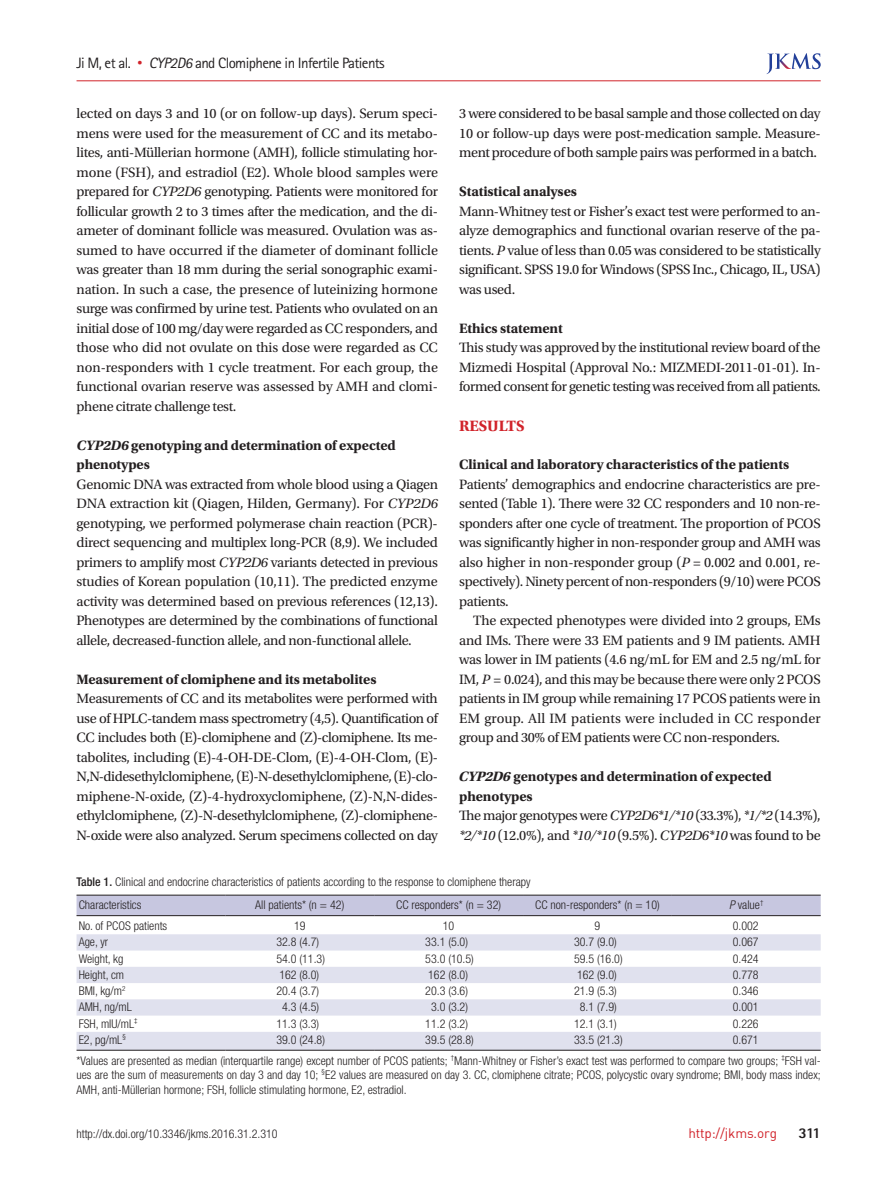
<style>
.page{position:relative;width:893px;height:1191px;background:#fff}
.page>*{position:absolute;margin:0;border:0;box-sizing:border-box;transform-origin:0 0}
.본문-대제목{font:700 15.75px "Utopia Std";letter-spacing:-.01em;color:#d1232a}
.하시라{font:15px "Rotis Sans Serif Std";letter-spacing:-.04em;color:#231f20}
.t1{font:800 15px "Rotis Sans Serif Std";color:#231f20}
.본문{font:14.25px/19.5px "Utopia Std";letter-spacing:-.03em;color:#231f20;text-align:justify}
.본문-중제목{font:700 14.25px/19.5px "Utopia Std";letter-spacing:-.01em;color:#231f20}
.t2{font:13.5px "Dinreg";letter-spacing:-.01em;color:#d1232a}
.표_본문{font:300 condensed 12px/14.4px "Helvetica Neue LT Std";color:#231f20;text-align:justify}
.표_그림_캡션{font:300 condensed 12px "Helvetica Neue LT Std";color:#231f20}
.s1{font-family:"Dotum";color:#d1232a}
.s2{font-style:italic}
.s3{font-weight:500}
</style>
<div class="page">
<hr style="left:77px;top:80px;width:744px;height:1px;background:#d1232a">
<svg style="left:766px;top:53px;width:55px;height:21px"></svg>
<div style="left:77px;top:896px;width:744px;height:19px;background:#c7c7e0"></div>
<svg style="left:77px;top:934px;width:744px;height:116px;fill:#e0e1ee"></svg>
<hr style="left:77px;top:895px;width:148px;height:1px;background:#231f20">
<hr style="left:225px;top:895px;width:149px;height:1px;background:#231f20">
<hr style="left:374px;top:895px;width:149px;height:1px;background:#231f20">
<hr style="left:523px;top:895px;width:149px;height:1px;background:#231f20">
<hr style="left:672px;top:895px;width:149px;height:1px;background:#231f20">
<hr style="left:77px;top:915px;width:148px;height:1px;background:#231f20">
<hr style="left:225px;top:915px;width:149px;height:1px;background:#231f20">
<hr style="left:374px;top:915px;width:149px;height:1px;background:#231f20">
<hr style="left:523px;top:915px;width:149px;height:1px;background:#231f20">
<hr style="left:672px;top:915px;width:149px;height:1px;background:#231f20">
<hr style="left:77px;top:1050px;width:148px;height:1px;background:#231f20">
<hr style="left:225px;top:1050px;width:149px;height:1px;background:#231f20">
<hr style="left:374px;top:1050px;width:149px;height:1px;background:#231f20">
<hr style="left:523px;top:1050px;width:149px;height:1px;background:#231f20">
<hr style="left:672px;top:1050px;width:149px;height:1px;background:#231f20">
<p class="하시라" style="left:77px;top:54px;width:310px">Ji M, et al. <span class="s1">•</span> <span class="s2">CYP2D6</span> and Clomiphene in Infertile Patients</p>
<p class="본문" style="left:77px;top:104px;width:363px">lected on days 3 and 10 (or on follow-up days). Serum speci&shy;mens were used for the measurement of CC and its metabo&shy;lites, anti-Müllerian hormone (AMH), follicle stimulating hor&shy;mone (FSH), and estradiol (E2). Whole blood samples were prepared for <span class="s2">CYP2D6</span> genotyping. Patients were monitored for follicular growth 2 to 3 times after the medication, and the di&shy;ameter of dominant follicle was measured. Ovulation was as&shy;sumed to have occurred if the diameter of dominant follicle was greater than 18 mm during the serial sonographic exami&shy;nation. In such a case, the presence of luteinizing hormone surge was confirmed by urine test. Patients who ovulated on an initial dose of 100 mg/day were regarded as CC responders, and those who did not ovulate on this dose were regarded as CC non-responders with 1 cycle treatment. For each group, the functional ovarian reserve was assessed by AMH and clomi&shy;phene citrate challenge test.</p>
<p class="본문-중제목" style="left:77px;top:435px;width:321px"><span class="s2">CYP2D6</span> genotyping and determination of expected phenotypes</p>
<p class="본문" style="left:77px;top:474px;width:363px">Genomic DNA was extracted from whole blood using a Qiagen DNA extraction kit (Qiagen, Hilden, Germany). For <span class="s2">CYP2D6 </span>genotyping, we performed polymerase chain reaction (PCR)- direct sequencing and multiplex long-PCR (8,9). We included primers to amplify most <span class="s2">CYP2D6</span> variants detected in previous studies of Korean population (10,11). The predicted enzyme activity was determined based on previous references (12,13).<br>Phenotypes are determined by the combinations of functional allele, decreased-function allele, and non-functional allele.</p>
<p class="본문-중제목" style="left:77px;top:669px;width:301px">Measurement of clomiphene and its metabolites</p>
<p class="본문" style="left:77px;top:689px;width:363px">Measurements of CC and its metabolites were performed with use of HPLC-tandem mass spectrometry (4,5). Quantification of CC includes both (E)-clomiphene and (Z)-clomiphene. Its me&shy;tabolites, including (E)-4-OH-DE-Clom, (E)-4-OH-Clom, (E)- N,N-didesethylclomiphene, (E)-N-desethylclomiphene, (E)-clo&shy;miphene-N-oxide, (Z)-4-hydroxyclomiphene, (Z)-N,N-dides&shy;ethylclomiphene, (Z)-N-desethylclomiphene, (Z)-clomiphene-N-oxide were also analyzed. Serum specimens collected on day</p>
<p class="본문" style="left:459px;top:104px;width:363px">3 were considered to be basal sample and those collected on day 10 or follow-up days were post-medication sample. Measure&shy;ment procedure of both sample pairs was performed in a batch.</p>
<p class="본문-중제목" style="left:459px;top:182px;width:119px">Statistical analyses</p>
<p class="본문" style="left:459px;top:201px;width:363px">Mann-Whitney test or Fisher’s exact test were performed to an&shy;alyze demographics and functional ovarian reserve of the pa&shy;tients. <span class="s2">P</span> value of less than 0.05 was considered to be statistically significant. SPSS 19.0 for Windows (SPSS Inc., Chicago, IL, USA) was used.</p>
<p class="본문-중제목" style="left:459px;top:318px;width:105px">Ethics statement</p>
<p class="본문" style="left:459px;top:338px;width:363px">This study was approved by the institutional review board of the Mizmedi Hospital (Approval No.: MIZMEDI-2011-01-01). In&shy;formed consent for genetic testing was received from all patients.</p>
<p class="본문-대제목" style="left:459px;top:417px;width:67px">RESULTS</p>
<p class="본문-중제목" style="left:459px;top:455px;width:331px">Clinical and laboratory characteristics of the patients</p>
<p class="본문" style="left:459px;top:474px;width:363px">Patients’ demographics and endocrine characteristics are pre&shy;sented (Table 1). There were 32 CC responders and 10 non-re&shy;sponders after one cycle of treatment. The proportion of PCOS was significantly higher in non-responder group and AMH was also higher in non-responder group (<span class="s2">P</span> = 0.002 and 0.001, re&shy;spectively). Ninety percent of non-responders (9/10) were PCOS patients.</p>
<p class="본문" style="left:459px;top:611px;width:363px;text-indent:14px">The expected phenotypes were divided into 2 groups, EMs and IMs. There were 33 EM patients and 9 IM patients. AMH was lower in IM patients (4.6 ng/mL for EM and 2.5 ng/mL for IM, <span class="s2">P</span> = 0.024), and this may be because there were only 2 PCOS patients in IM group while remaining 17 PCOS patients were in EM group. All IM patients were included in CC responder group and 30% of EM patients were CC non-responders.</p>
<p class="본문-중제목" style="left:458px;top:767px;width:315px"><span class="s2">CYP2D6</span> genotypes and determination of expected phenotypes</p>
<p class="본문" style="left:459px;top:806px;width:363px">The major genotypes were <span class="s2">CYP2D6*1/*10</span> (33.3%), <span class="s2">*1/*2</span> (14.3%), <span class="s2">*2/*10</span> (12.0%), and <span class="s2">*10/*10</span> (9.5%). <span class="s2">CYP2D6*10</span> was found to be</p>
<p class="표_그림_캡션" style="left:77px;top:875px;width:456px"><span class="s3">Table 1.</span> Clinical and endocrine characteristics of patients according to the response to clomiphene therapy</p>
<p class="표_본문" style="left:79px;top:897px;width:64px">Characteristics</p>
<p class="표_본문" style="left:255px;top:897px;width:91px">All patients* (n = 42)</p>
<p class="표_본문" style="left:396px;top:897px;width:106px">CC responders* (n = 32)</p>
<p class="표_본문" style="left:535px;top:897px;width:126px">CC non-responders* (n = 10)</p>
<p class="표_본문" style="left:729px;top:897px;width:36px"><span class="s2">P</span> value<sup>†</sup></p>
<p class="표_본문" style="left:79px;top:918px;width:90px">No. of PCOS patients</p>
<p class="표_본문" style="left:294px;top:918px;width:13px">19</p>
<p class="표_본문" style="left:443px;top:918px;width:13px">10</p>
<p class="표_본문" style="left:595px;top:918px;width:7px">9</p>
<p class="표_본문" style="left:733px;top:918px;width:27px">0.002</p>
<p class="표_본문" style="left:79px;top:934px;width:31px">Age, yr</p>
<p class="표_본문" style="left:276px;top:934px;width:44px">32.8 (4.7)</p>
<p class="표_본문" style="left:425px;top:934px;width:44px">33.1 (5.0)</p>
<p class="표_본문" style="left:574px;top:934px;width:44px">30.7 (9.0)</p>
<p class="표_본문" style="left:733px;top:934px;width:27px">0.067</p>
<p class="표_본문" style="left:79px;top:951px;width:46px">Weight, kg</p>
<p class="표_본문" style="left:276px;top:951px;width:50px">54.0 (11.3)</p>
<p class="표_본문" style="left:425px;top:951px;width:50px">53.0 (10.5)</p>
<p class="표_본문" style="left:574px;top:951px;width:50px">59.5 (16.0)</p>
<p class="표_본문" style="left:733px;top:951px;width:27px">0.424</p>
<p class="표_본문" style="left:79px;top:967px;width:47px">Height, cm</p>
<p class="표_본문" style="left:279px;top:967px;width:41px">162 (8.0)</p>
<p class="표_본문" style="left:428px;top:967px;width:41px">162 (8.0)</p>
<p class="표_본문" style="left:577px;top:967px;width:41px">162 (9.0)</p>
<p class="표_본문" style="left:733px;top:967px;width:27px">0.778</p>
<p class="표_본문" style="left:79px;top:983px;width:48px">BMI, kg/m<sup>2</sup></p>
<p class="표_본문" style="left:276px;top:983px;width:44px">20.4 (3.7)</p>
<p class="표_본문" style="left:425px;top:983px;width:44px">20.3 (3.6)</p>
<p class="표_본문" style="left:574px;top:983px;width:44px">21.9 (5.3)</p>
<p class="표_본문" style="left:733px;top:983px;width:27px">0.346</p>
<p class="표_본문" style="left:79px;top:1000px;width:55px">AMH, ng/mL</p>
<p class="표_본문" style="left:282px;top:1000px;width:39px">4.3 (4.5)</p>
<p class="표_본문" style="left:431px;top:1000px;width:39px">3.0 (3.2)</p>
<p class="표_본문" style="left:580px;top:1000px;width:39px">8.1 (7.9)</p>
<p class="표_본문" style="left:733px;top:1000px;width:27px">0.001</p>
<p class="표_본문" style="left:79px;top:1016px;width:60px">FSH, mIU/mL<sup>‡</sup></p>
<p class="표_본문" style="left:276px;top:1016px;width:44px">11.3 (3.3)</p>
<p class="표_본문" style="left:425px;top:1016px;width:44px">11.2 (3.2)</p>
<p class="표_본문" style="left:574px;top:1016px;width:44px">12.1 (3.1)</p>
<p class="표_본문" style="left:733px;top:1016px;width:27px">0.226</p>
<p class="표_본문" style="left:79px;top:1032px;width:49px">E2, pg/mL<sup>§</sup></p>
<p class="표_본문" style="left:276px;top:1032px;width:50px">39.0 (24.8)</p>
<p class="표_본문" style="left:425px;top:1032px;width:50px">39.5 (28.8)</p>
<p class="표_본문" style="left:574px;top:1032px;width:50px">33.5 (21.3)</p>
<p class="표_본문" style="left:733px;top:1032px;width:27px">0.671</p>
<p class="표_본문" style="left:77px;top:1053px;width:746px">*Values are presented as median (interquartile range) except number of PCOS patients; <sup>†</sup>Mann-Whitney or Fisher’s exact test was performed to compare two groups; <sup>‡</sup>FSH val&shy;ues are the sum of measurements on day 3 and day 10; <sup>§</sup>E2 values are measured on day 3. CC, clomiphene citrate; PCOS, polycystic ovary syndrome; BMI, body mass index; AMH, anti-Müllerian hormone; FSH, follicle stimulating hormone, E2, estradiol.</p>
<p class="표_본문" style="left:77px;top:1126px;width:203px">http://dx.doi.org/10.3346/jkms.2016.31.2.310</p>
<p class="t2" style="left:688px;top:1124px;width:90px">http://jkms.org</p>
<p class="t1" style="left:799px;top:1123px;width:24px">311</p>
</div>
